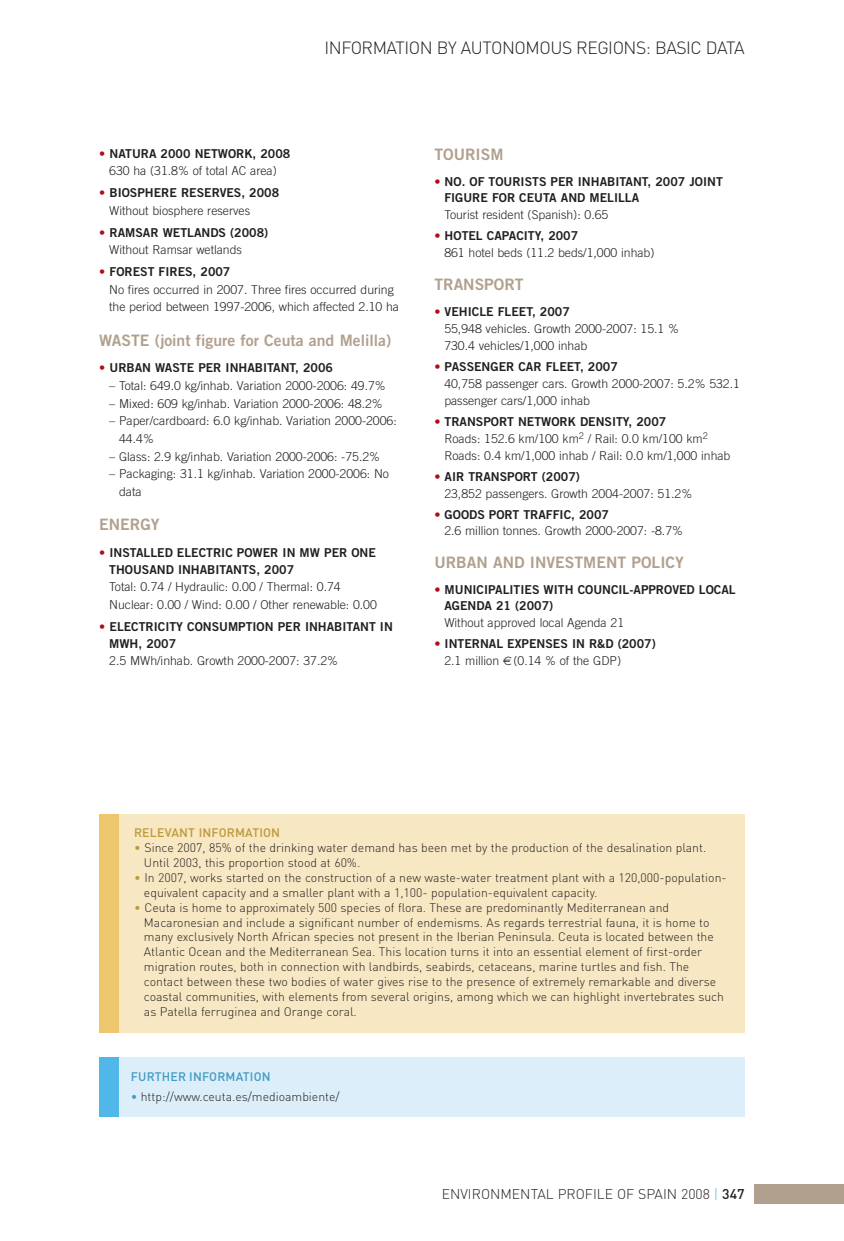
<style>
.page{position:relative;width:844px;height:1241px;background:#fff}
.page>*{position:absolute;margin:0;border:0;box-sizing:border-box;transform-origin:0 0}
.t1{font:300 17.5px "DIN";letter-spacing:-.025em;color:#231f20}
.t2{font:15.75px "Trade Gothic Bold Two";color:#b1a08e}
.t3{font:300 14px "DIN";color:#231f20}
.t4{font:300 12.25px/14.9px "DIN";color:#231f20}
.t5{font:300 12.25px/17.7px "Trade Gothic";color:#231f20}
.t6{font:12.25px/16.8px "Trade Gothic Bold Two";color:#231f20}
.t7{font:500 12.25px "DIN";letter-spacing:.015em;color:#bc9939}
.t8{font:500 12.25px "DIN";letter-spacing:.015em;color:#4299c2}
.s1{color:#b00d15}
.s2{color:#bc9939}
.s3{color:#4299c2}
.s4{color:#50b8e8}
.s5{font-weight:500}
</style>
<div class="page">
<div style="left:754px;top:1183px;width:89px;height:20px;background:#b1a08e"></div>
<div style="left:119px;top:1057px;width:625px;height:59px;background:#dbeef9"></div>
<div style="left:99px;top:1057px;width:20px;height:59px;background:#50b8e8"></div>
<div style="left:99px;top:814px;width:645px;height:218px;background:#f7e7c2"></div>
<div style="left:99px;top:814px;width:20px;height:218px;background:#edc66d"></div>
<h1 class="t1" style="left:324px;top:38px;width:421px">INFORMATION BY AUTONOMOUS REGIONS: BASIC DATA</h1>
<p class="t6" style="left:99px;top:146px;width:192px"><span class="s1">•</span> NATURA 2000 NETWORK, 2008</p>
<p class="t5" style="left:109px;top:163px;width:169px">630 ha (31.8% of total AC area)</p>
<p class="t6" style="left:99px;top:185px;width:181px"><span class="s1">•</span> BIOSPHERE RESERVES, 2008</p>
<p class="t5" style="left:109px;top:203px;width:142px">Without biosphere reserves</p>
<p class="t6" style="left:99px;top:225px;width:170px"><span class="s1">•</span> RAMSAR WETLANDS (2008)</p>
<p class="t5" style="left:109px;top:242px;width:134px">Without Ramsar wetlands</p>
<p class="t6" style="left:99px;top:264px;width:133px"><span class="s1">•</span> FOREST FIRES, 2007</p>
<p class="t5" style="left:109px;top:281px;width:291px">No fires occurred in 2007. Three fires occurred during the period between 1997-2006, which affected 2.10 ha</p>
<p class="t2" style="left:99px;top:334px;width:293px">WASTE (joint figure for Ceuta and Melilla)</p>
<p class="t6" style="left:99px;top:360px;width:235px"><span class="s1">•</span> URBAN WASTE PER INHABITANT, 2006</p>
<p class="t5" style="left:109px;top:378px;width:278px">– Total: 649.0 kg/inhab. Variation 2000-2006: 49.7%</p>
<p class="t5" style="left:109px;top:395px;width:275px">– Mixed: 609 kg/inhab. Variation 2000-2006: 48.2%</p>
<p class="t5" style="left:119px;top:413px;width:279px;text-indent:-10px">– Paper/cardboard: 6.0 kg/inhab. Variation 2000-2006:<br>44.4%</p>
<p class="t5" style="left:109px;top:448px;width:272px">– Glass: 2.9 kg/inhab. Variation 2000-2006: -75.2%</p>
<p class="t5" style="left:119px;top:466px;width:271px;text-indent:-10px">– Packaging: 31.1 kg/inhab. Variation 2000-2006: No data</p>
<p class="t2" style="left:99px;top:519px;width:62px">ENERGY</p>
<p class="t6" style="left:109px;top:545px;width:268px;text-indent:-10px"><span class="s1">•</span> INSTALLED ELECTRIC POWER IN MW PER ONE<br>THOUSAND INHABITANTS, 2007</p>
<p class="t5" style="left:109px;top:579px;width:269px">Total: 0.74 / Hydraulic: 0.00 / Thermal: 0.74<br>Nuclear: 0.00 / Wind: 0.00 / Other renewable: 0.00</p>
<p class="t6" style="left:109px;top:619px;width:285px;text-indent:-10px"><span class="s1">•</span> ELECTRICITY CONSUMPTION PER INHABITANT IN<br>MWH, 2007</p>
<p class="t5" style="left:109px;top:653px;width:230px">2.5 MWh/inhab. Growth 2000-2007: 37.2%</p>
<p class="t2" style="left:434px;top:149px;width:71px">TOURISM</p>
<p class="t6" style="left:444px;top:175px;width:280px;line-height:16.1px;text-indent:-10px"><span class="s1">•</span> NO. OF TOURISTS PER INHABITANT, 2007 JOINT<br>FIGURE FOR CEUTA AND MELILLA</p>
<p class="t5" style="left:444px;top:207px;width:165px">Tourist resident (Spanish): 0.65</p>
<p class="t6" style="left:434px;top:228px;width:145px"><span class="s1">•</span> HOTEL CAPACITY, 2007</p>
<p class="t5" style="left:444px;top:245px;width:212px">861 hotel beds (11.2 beds/1,000 inhab)</p>
<p class="t2" style="left:434px;top:279px;width:90px">TRANSPORT</p>
<p class="t6" style="left:434px;top:304px;width:137px"><span class="s1">•</span> VEHICLE FLEET, 2007</p>
<p class="t5" style="left:444px;top:321px;width:236px;line-height:17px">55,948 vehicles. Growth 2000-2007: 15.1 %<br>730.4 vehicles/1,000 inhab</p>
<p class="t6" style="left:434px;top:359px;width:185px"><span class="s1">•</span> PASSENGER CAR FLEET, 2007</p>
<p class="t5" style="left:444px;top:376px;width:297px;line-height:17px">40,758 passenger cars. Growth 2000-2007: 5.2% 532.1 passenger cars/1,000 inhab</p>
<p class="t6" style="left:434px;top:414px;width:233px"><span class="s1">•</span> TRANSPORT NETWORK DENSITY, 2007</p>
<p class="t5" style="left:444px;top:431px;width:287px;line-height:17px">Roads: 152.6 km/100 km<sup>2</sup> / Rail: 0.0 km/100 km<sup>2<br></sup>Roads: 0.4 km/1,000 inhab / Rail: 0.0 km/1,000 inhab</p>
<p class="t6" style="left:434px;top:469px;width:147px"><span class="s1">•</span> AIR TRANSPORT (2007)</p>
<p class="t5" style="left:444px;top:485px;width:249px">23,852 passengers. Growth 2004-2007: 51.2%</p>
<p class="t6" style="left:434px;top:507px;width:176px"><span class="s1">•</span> GOODS PORT TRAFFIC, 2007</p>
<p class="t5" style="left:444px;top:523px;width:240px">2.6 million tonnes. Growth 2000-2007: -8.7%</p>
<p class="t2" style="left:434px;top:557px;width:251px">URBAN AND INVESTMENT POLICY</p>
<p class="t6" style="left:444px;top:583px;width:293px;line-height:16.1px;text-indent:-10px"><span class="s1">•</span> MUNICIPALITIES WITH COUNCIL-APPROVED LOCAL<br>AGENDA 21 (2007)</p>
<p class="t5" style="left:444px;top:615px;width:181px">Without approved local Agenda 21</p>
<p class="t6" style="left:434px;top:636px;width:223px"><span class="s1">•</span> INTERNAL EXPENSES IN R&amp;D (2007)</p>
<p class="t5" style="left:444px;top:653px;width:178px">2.1 million (0.14 % of the GDP)</p>
<p class="t7" style="left:134px;top:825px;width:148px">RELEVANT INFORMATION</p>
<p class="t4" style="left:144px;top:840px;width:563px;text-indent:-10px"><span class="s2">•</span> Since 2007, 85% of the drinking water demand has been met by the production of the desalination plant.<br>Until 2003, this proportion stood at 60%.</p>
<p class="t4" style="left:144px;top:870px;width:584px;text-indent:-10px"><span class="s2">•</span> In 2007, works started on the construction of a new waste-water treatment plant with a 120,000-population&shy;equivalent capacity and a smaller plant with a 1,100- population-equivalent capacity.</p>
<p class="t4" style="left:144px;top:899px;width:581px;text-indent:-10px"><span class="s2">•</span> Ceuta is home to approximately 500 species of flora. These are predominantly Mediterranean and Macaronesian and include a significant number of endemisms. As regards terrestrial fauna, it is home to many exclusively North African species not present in the Iberian Peninsula. Ceuta is located between the Atlantic Ocean and the Mediterranean Sea. This location turns it into an essential element of first-order migration routes, both in connection with landbirds, seabirds, cetaceans, marine turtles and fish. The contact between these two bodies of water gives rise to the presence of extremely remarkable and diverse coastal communities, with elements from several origins, among which we can highlight invertebrates such as Patella ferruginea and Orange coral.</p>
<p class="t8" style="left:131px;top:1069px;width:141px">FURTHER INFORMATION</p>
<p class="t4" style="left:131px;top:1089px;width:210px"><span class="s3">•</span> http://www.ceuta.es/medioambiente/</p>
<p class="t3" style="left:441px;top:1185px;width:304px">ENVIRONMENTAL PROFILE OF SPAIN 2008 <span class="s4">|</span> <span class="s5">347</span></p>
</div>
